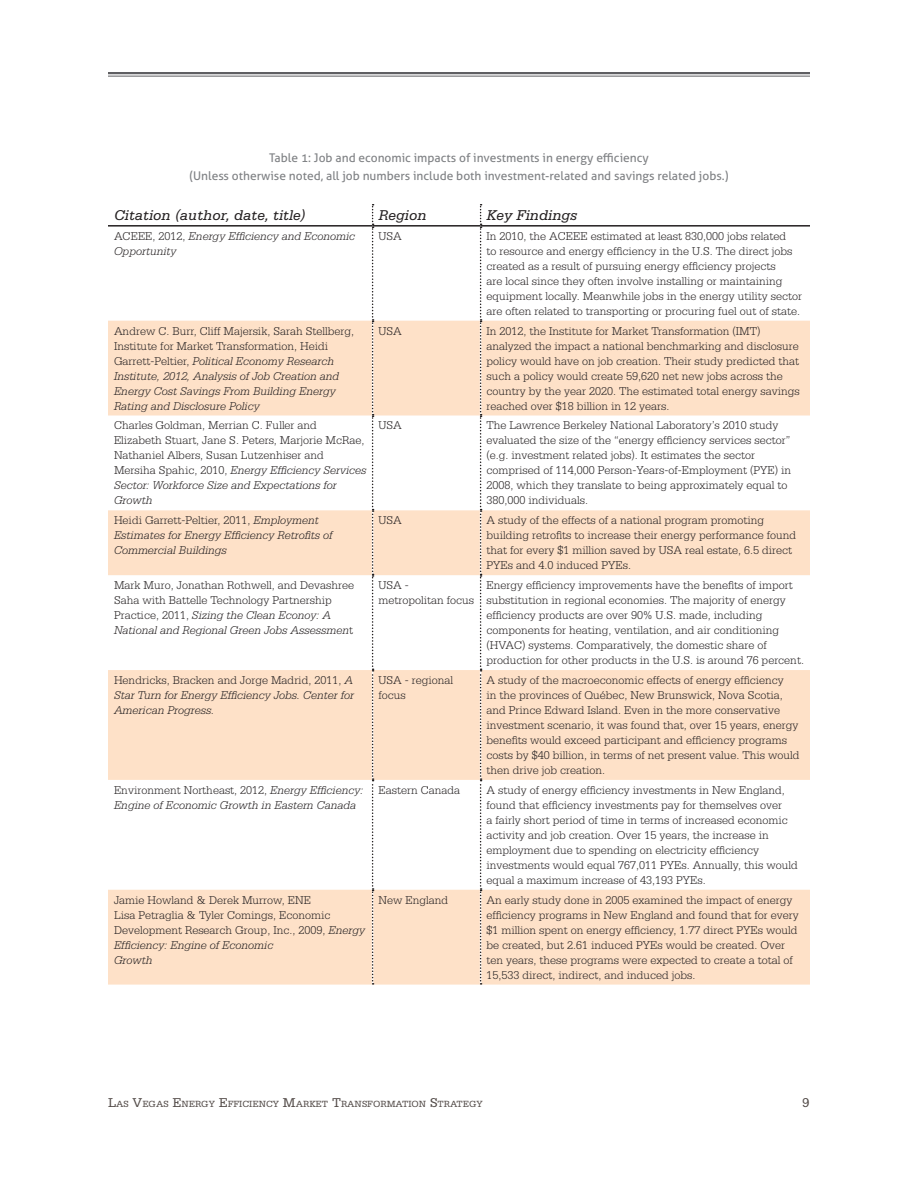
<style>
.page{position:relative;width:918px;height:1188px;background:#fff}
.page>*{position:absolute;margin:0;border:0;box-sizing:border-box;transform-origin:0 0}
.Body{font:italic 15px "Serifa Std";color:#231f20}
.t1{font:13.5px "Serifa Std";color:#524a47}
.table_text{font:300 12px/15px "Serifa Std";color:#231f20}
.table_text-2{font:italic 300 12px/15px "Serifa Std";color:#231f20}
.Figures{font:12px "Aller";color:#808285}
.t2{font:9.45px "Serifa Std";color:#524a47}
.s1{font-style:normal}
.s2{font-style:italic}
.s3{font-size:13.5px}
</style>
<div class="page">
<hr style="left:108px;top:72px;width:702px;height:2px;background:#5f5f62">
<hr style="left:108px;top:76px;width:702px;height:1px;background:#5f5f62">
<svg style="left:108px;top:321px;width:702px;height:664px;fill:#fee1c8"></svg>
<svg style="left:372px;top:204px;width:2px;height:781px"></svg>
<svg style="left:480px;top:204px;width:2px;height:781px"></svg>
<hr style="left:108px;top:225px;width:265px;height:2px;background:#231f20">
<hr style="left:373px;top:225px;width:108px;height:2px;background:#231f20">
<hr style="left:481px;top:225px;width:329px;height:2px;background:#231f20">
<p class="Figures" style="left:269px;top:150px;width:381px">Table 1: Job and economic impacts of investments in energy efficiency</p>
<p class="Figures" style="left:189px;top:168px;width:541px">(Unless otherwise noted, all job numbers include both investment-related and savings related jobs.)</p>
<p class="Body" style="left:114px;top:207px;width:193px">Citation (author, date, title)</p>
<p class="Body" style="left:379px;top:207px;width:50px">Region</p>
<p class="Body" style="left:487px;top:207px;width:92px">Key Findings</p>
<p class="table_text-2" style="left:114px;top:228px;width:243px"><span class="s1">ACEEE, 2012,</span> Energy Efficiency and Economic<br>Opportunity</p>
<p class="table_text" style="left:379px;top:228px;width:25px">USA</p>
<p class="table_text" style="left:487px;top:228px;width:317px">In 2010, the ACEEE estimated at least 830,000 jobs related<br>to resource and energy efficiency in the U.S. The direct jobs created as a result of pursuing energy efficiency projects<br>are local since they often involve installing or maintaining equipment locally. Meanwhile jobs in the energy utility sector are often related to transporting or procuring fuel out of state.</p>
<p class="table_text-2" style="left:114px;top:323px;width:242px"><span class="s1">Andrew C. Burr, Cliff Majersik, Sarah Stellberg, Institute for Market Transformation, Heidi Garrett-Peltier,</span> Political Economy Research Institute, 2012, Analysis of Job Creation and Energy Cost Savings From Building Energy Rating and Disclosure Policy</p>
<p class="table_text" style="left:379px;top:323px;width:25px">USA</p>
<p class="table_text" style="left:487px;top:323px;width:315px">In 2012, the Institute for Market Transformation (IMT) analyzed the impact a national benchmarking and disclosure policy would have on job creation. Their study predicted that such a policy would create 59,620 net new jobs across the country by the year 2020. The estimated total energy savings reached over $18 billion in 12 years.</p>
<p class="table_text" style="left:114px;top:418px;width:254px">Charles Goldman, Merrian C. Fuller and Elizabeth Stuart, Jane S. Peters, Marjorie McRae, Nathaniel Albers, Susan Lutzenhiser and Mersiha Spahic, 2010, <span class="s2">Energy Efficiency Services Sector: Workforce Size and Expectations for Growth</span></p>
<p class="table_text" style="left:379px;top:418px;width:25px">USA</p>
<p class="table_text" style="left:487px;top:418px;width:306px">The Lawrence Berkeley National Laboratory’s 2010 study evaluated the size of the “energy efficiency services sector” (e.g. investment related jobs). It estimates the sector comprised of 114,000 Person-Years-of-Employment (PYE) in 2008, which they translate to being approximately equal to 380,000 individuals.</p>
<p class="table_text-2" style="left:114px;top:513px;width:220px"><span class="s1">Heidi Garrett-Peltier, 2011,</span> Employment<br>Estimates for Energy Efficiency Retrofits of<br>Commercial Buildings</p>
<p class="table_text" style="left:379px;top:513px;width:25px">USA</p>
<p class="table_text" style="left:487px;top:513px;width:311px">A study of the effects of a national program promoting building retrofits to increase their energy performance found that for every $1 million saved by USA real estate, 6.5 direct PYEs and 4.0 induced PYEs.</p>
<p class="table_text" style="left:114px;top:578px;width:242px">Mark Muro, Jonathan Rothwell, and Devashree Saha with Battelle Technology Partnership Practice, 2011, <span class="s2">Sizing the Clean Econoy: A National and Regional Green Jobs Assessmen</span>t</p>
<p class="table_text" style="left:379px;top:578px;width:97px">USA - metropolitan focus</p>
<p class="table_text" style="left:487px;top:578px;width:319px">Energy efficiency improvements have the benefits of import substitution in regional economies. The majority of energy efficiency products are over 90% U.S. made, including components for heating, ventilation, and air conditioning (HVAC) systems. Comparatively, the domestic share of production for other products in the U.S. is around 76 percent.</p>
<p class="table_text-2" style="left:114px;top:673px;width:242px;text-align:justify"><span class="s1">Hendricks, Bracken and Jorge Madrid, 2011,</span> A Star Turn for Energy Efficiency Jobs. Center for American Progress.</p>
<p class="table_text" style="left:379px;top:673px;width:76px">USA - regional focus</p>
<p class="table_text" style="left:487px;top:673px;width:315px">A study of the macroeconomic effects of energy efficiency<br>in the provinces of Québec, New Brunswick, Nova Scotia, and Prince Edward Island. Even in the more conservative investment scenario, it was found that, over 15 years, energy benefits would exceed participant and efficiency programs costs by $40 billion, in terms of net present value. This would then drive job creation.</p>
<p class="table_text-2" style="left:114px;top:782px;width:251px"><span class="s1">Environment Northeast, 2012,</span> Energy Efficiency:<br>Engine of Economic Growth in Eastern Canada</p>
<p class="table_text" style="left:379px;top:782px;width:83px">Eastern Canada</p>
<p class="table_text" style="left:487px;top:782px;width:313px">A study of energy efficiency investments in New England, found that efficiency investments pay for themselves over<br>a fairly short period of time in terms of increased economic activity and job creation. Over 15 years, the increase in employment due to spending on electricity efficiency investments would equal 767,011 PYEs. Annually, this would equal a maximum increase of 43,193 PYEs.</p>
<p class="table_text" style="left:114px;top:892px;width:199px">Jamie Howland &amp; Derek Murrow, ENE</p>
<p class="table_text" style="left:114px;top:907px;width:253px">Lisa Petraglia &amp; Tyler Comings, Economic<br>Development Research Group, Inc., 2009, <span class="s2">Energy<br>Efficiency: Engine of Economic</span></p>
<p class="table_text-2" style="left:114px;top:952px;width:40px">Growth</p>
<p class="table_text" style="left:379px;top:892px;width:71px">New England</p>
<p class="table_text" style="left:487px;top:892px;width:314px">An early study done in 2005 examined the impact of energy efficiency programs in New England and found that for every $1 million spent on energy efficiency, 1.77 direct PYEs would be created, but 2.61 induced PYEs would be created. Over ten years, these programs were expected to create a total of 15,533 direct, indirect, and induced jobs.</p>
<p class="t2" style="left:108px;top:1099px;width:376px"><span class="s3">L</span>AS <span class="s3">V</span>EGAS <span class="s3">E</span>NERGY <span class="s3">E</span>FFICIENCY <span class="s3">M</span>ARKET <span class="s3">T</span>RANSFORMATION <span class="s3">S</span>TRATEGY</p>
<p class="t1" style="left:802px;top:1095px;width:9px">9</p>
</div>
